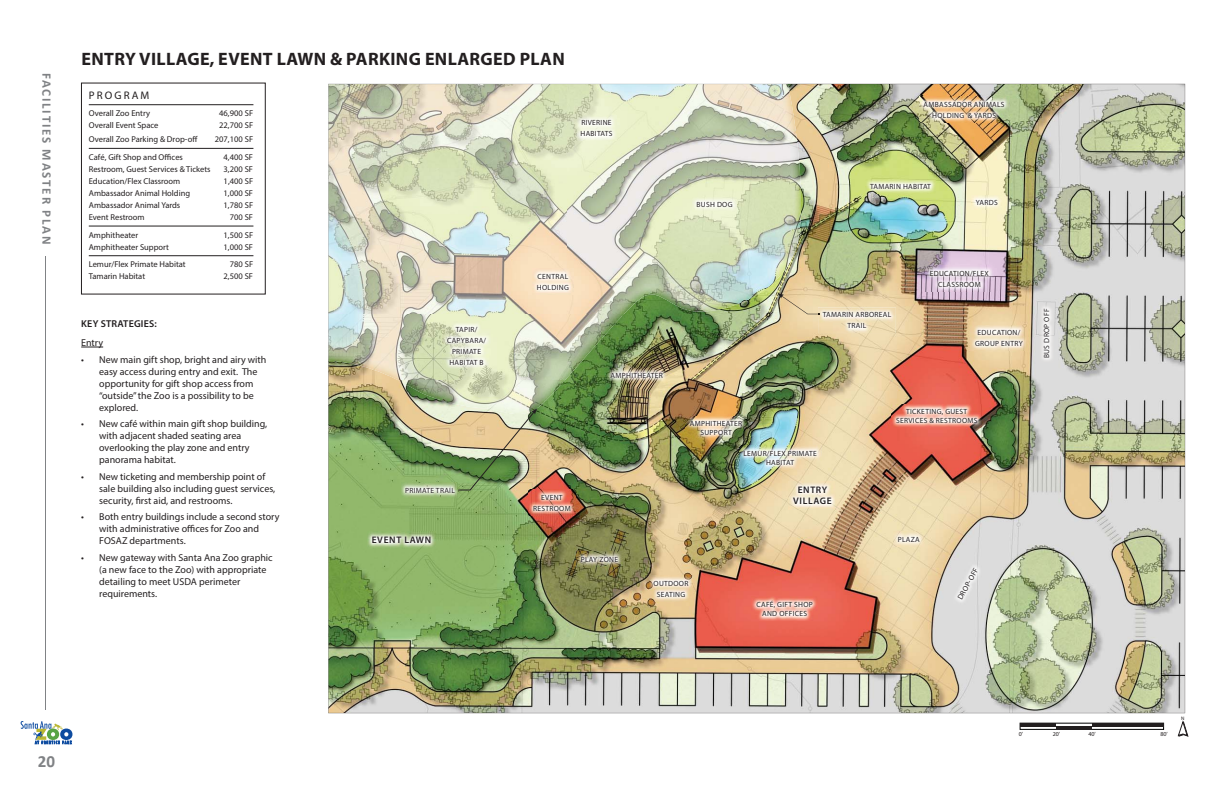
<style>
.page{position:relative;width:1224px;height:792px;background:#fff}
.page>*{position:absolute;margin:0;border:0;box-sizing:border-box;transform-origin:0 0}
.t1{font:700 18px "Myriad Pro";letter-spacing:.02em;color:#231f20}
.t2{font:700 17px "Calibri";color:#808285}
.t3{font:700 13px "Calibri";letter-spacing:.14em;color:#808285}
.t4{font:11px "Myriad Pro";letter-spacing:.19em;color:#231f20}
.t5{font:10px/12px "Myriad Pro";color:#231f20}
.t6{font:600 10px "Myriad Pro";letter-spacing:.02em;color:#231f20}
.t7{font:600 9.5px/11px "Myriad Pro";letter-spacing:.07em;color:#231f20;text-align:center}
.t8{font:8.5px "Myriad Pro";color:#231f20}
.t9{font:7.5px/11px "Myriad Pro";letter-spacing:.04em;color:#231f20;text-align:center}
.t10{font:6px "Myriad Pro";color:#231f20}
.t11{font:5px "Myriad Pro";color:#231f20}
</style>
<div class="page">
<svg style="left:21px;top:721px;width:51px;height:23px"></svg>
<img style="left:328px;top:84px;width:857px;height:629px">
<img style="left:788px;top:84px;width:14px;height:209px">
<img style="left:329px;top:361px;width:273px;height:20px">
<img style="left:396px;top:381px;width:172px;height:33px">
<img style="left:330px;top:119px;width:458px;height:242px">
<img style="left:328px;top:84px;width:460px;height:35px">
<img style="left:328px;top:118px;width:2px;height:243px">
<svg style="left:81px;top:347px;width:22px;height:1px"></svg>
<hr style="left:89px;top:104px;width:164px;height:1px;background:#231f20">
<hr style="left:89px;top:148px;width:164px;height:1px;background:#231f20">
<hr style="left:89px;top:226px;width:164px;height:1px;background:#231f20">
<hr style="left:89px;top:255px;width:164px;height:1px;background:#231f20">
<div style="left:81px;top:83px;width:185px;height:211px;border:1px solid #231f20"></div>
<svg style="left:1022px;top:726px;width:140px;height:1px"></svg>
<div style="left:1020px;top:723px;width:144px;height:7px;border:1px solid #010202"></div>
<hr style="left:1020px;top:723px;width:36px;height:3px;background:#231f20">
<hr style="left:1056px;top:726px;width:36px;height:3px;background:#231f20">
<hr style="left:1092px;top:723px;width:72px;height:3px;background:#231f20">
<svg style="left:1178px;top:721px;width:10px;height:15px"></svg>
<hr style="left:45px;top:257px;width:1px;height:453px;background:#808285">
<img style="left:443px;top:322px;width:48px;height:47px">
<img style="left:533px;top:269px;width:40px;height:25px">
<img style="left:576px;top:116px;width:41px;height:25px">
<img style="left:692px;top:197px;width:45px;height:15px">
<img style="left:789px;top:482px;width:47px;height:27px">
<img style="left:953px;top:563px;width:29px;height:42px">
<img style="left:577px;top:552px;width:45px;height:14px">
<img style="left:401px;top:483px;width:59px;height:14px">
<img style="left:752px;top:596px;width:65px;height:25px">
<img style="left:892px;top:404px;width:90px;height:23px">
<img style="left:458px;top:408px;width:79px;height:83px">
<img style="left:529px;top:490px;width:46px;height:25px">
<img style="left:367px;top:532px;width:68px;height:16px">
<img style="left:649px;top:576px;width:44px;height:25px">
<img style="left:894px;top:532px;width:30px;height:14px">
<img style="left:606px;top:368px;width:61px;height:14px">
<img style="left:685px;top:416px;width:62px;height:23px">
<img style="left:739px;top:446px;width:82px;height:23px">
<img style="left:971px;top:325px;width:56px;height:26px">
<img style="left:1039px;top:304px;width:15px;height:58px">
<img style="left:818px;top:307px;width:78px;height:26px">
<svg style="left:778px;top:293px;width:41px;height:22px"></svg>
<img style="left:866px;top:179px;width:70px;height:15px">
<img style="left:971px;top:195px;width:31px;height:14px">
<img style="left:926px;top:266px;width:68px;height:25px">
<img style="left:919px;top:97px;width:90px;height:26px">
<h3 class="t3" style="left:52px;top:73px;width:173px;rotate:90deg">FACILITIES MASTER PLAN</h3>
<h1 class="t1" style="left:81px;top:53px;width:485px">ENTRY VILLAGE, EVENT LAWN &amp; PARKING ENLARGED PLAN</h1>
<p class="t4" style="left:89px;top:91px;width:62px">PROGRAM</p>
<p class="t8" style="left:89px;top:110px;width:63px">Overall Zoo Entry</p>
<p class="t8" style="left:219px;top:110px;width:35px">46,900 SF</p>
<p class="t8" style="left:89px;top:122px;width:71px">Overall Event Space</p>
<p class="t8" style="left:219px;top:122px;width:35px">22,700 SF</p>
<p class="t8" style="left:89px;top:136px;width:110px">Overall Zoo Parking &amp; Drop-off</p>
<p class="t8" style="left:215px;top:136px;width:40px">207,100 SF</p>
<p class="t8" style="left:89px;top:154px;width:96px">Café, Gift Shop and Offices</p>
<p class="t8" style="left:224px;top:154px;width:31px">4,400 SF</p>
<p class="t8" style="left:89px;top:166px;width:123px">Restroom, Guest Services &amp; Tickets</p>
<p class="t8" style="left:224px;top:166px;width:31px">3,200 SF</p>
<p class="t8" style="left:89px;top:178px;width:93px">Education/Flex Classroom</p>
<p class="t8" style="left:224px;top:178px;width:31px">1,400 SF</p>
<p class="t8" style="left:89px;top:190px;width:103px">Ambassador Animal Holding</p>
<p class="t8" style="left:224px;top:190px;width:31px">1,000 SF</p>
<p class="t8" style="left:89px;top:202px;width:93px">Ambassador Animal Yards</p>
<p class="t8" style="left:224px;top:202px;width:31px">1,780 SF</p>
<p class="t8" style="left:89px;top:214px;width:57px">Event Restroom</p>
<p class="t8" style="left:230px;top:214px;width:25px">700 SF</p>
<p class="t8" style="left:89px;top:232px;width:51px">Amphitheater</p>
<p class="t8" style="left:224px;top:232px;width:31px">1,500 SF</p>
<p class="t8" style="left:89px;top:244px;width:82px">Amphitheater Support</p>
<p class="t8" style="left:224px;top:244px;width:31px">1,000 SF</p>
<p class="t8" style="left:89px;top:261px;width:98px">Lemur/Flex Primate Habitat</p>
<p class="t8" style="left:230px;top:261px;width:25px">780 SF</p>
<p class="t8" style="left:89px;top:273px;width:58px">Tamarin Habitat</p>
<p class="t8" style="left:224px;top:273px;width:31px">2,500 SF</p>
<p class="t6" style="left:81px;top:317px;width:77px">KEY STRATEGIES:</p>
<p class="t5" style="left:81px;top:338px;width:23px">Entry</p>
<p class="t5" style="left:99px;top:354px;width:169px;text-indent:-18px">• New main gift shop, bright and airy with easy access during entry and exit. The opportunity for gift shop access from “outside” the Zoo is a possibility to be explored.</p>
<p class="t5" style="left:99px;top:419px;width:170px;text-indent:-18px">• New café within main gift shop building, with adjacent shaded seating area overlooking the play zone and entry panorama habitat.</p>
<p class="t5" style="left:99px;top:471px;width:178px;text-indent:-18px">• New ticketing and membership point of sale building also including guest services, security, first aid, and restrooms.</p>
<p class="t5" style="left:99px;top:512px;width:182px;text-indent:-18px">• Both entry buildings include a second story with administrative offices for Zoo and<br>FOSAZ departments.</p>
<p class="t5" style="left:99px;top:552px;width:175px;text-indent:-18px">• New gateway with Santa Ana Zoo graphic (a new face to the Zoo) with appropriate detailing to meet USDA perimeter requirements.</p>
<p class="t9" style="left:447px;top:324px;width:41px">TAPIR/<br>CAPYBARA/<br>PRIMATE<br>HABITAT B</p>
<p class="t9" style="left:537px;top:271px;width:33px;text-align:left">CENTRAL<br>HOLDING</p>
<p class="t9" style="left:405px;top:485px;width:51px">PRIMATE TRAIL</p>
<p class="t7" style="left:372px;top:534px;width:61px">EVENT LAWN</p>
<p class="t9" style="left:533px;top:492px;width:39px">EVENT<br>RESTROOM</p>
<p class="t9" style="left:580px;top:118px;width:33px;text-align:left">RIVERINE<br>HABITATS</p>
<p class="t9" style="left:611px;top:371px;width:54px">AMPHITHEATER</p>
<p class="t9" style="left:581px;top:554px;width:39px">PLAY ZONE</p>
<p class="t9" style="left:924px;top:100px;width:83px">AMBASSADOR ANIMALS<br>HOLDING &amp; YARDS</p>
<p class="t9" style="left:697px;top:200px;width:38px">BUSH DOG</p>
<p class="t9" style="left:690px;top:420px;width:54px;line-height:9px">AMPHITHEATER<br>SUPPORT</p>
<p class="t9" style="left:870px;top:182px;width:62px">TAMARIN HABITAT</p>
<p class="t9" style="left:976px;top:198px;width:23px">YARDS</p>
<p class="t9" style="left:823px;top:310px;width:70px">TAMARIN ARBOREAL<br>TRAIL</p>
<p class="t9" style="left:930px;top:268px;width:61px">EDUCATION/FLEX<br>CLASSROOM</p>
<p class="t9" style="left:975px;top:328px;width:49px">EDUCATION/<br>GROUP ENTRY</p>
<p class="t9" style="left:896px;top:408px;width:83px;line-height:9px">TICKETING, GUEST<br>SERVICES &amp; RESTROOMS</p>
<p class="t9" style="left:743px;top:450px;width:75px;line-height:9px">LEMUR/FLEX PRIMATE<br>HABITAT</p>
<p class="t7" style="left:793px;top:484px;width:40px">ENTRY<br>VILLAGE</p>
<p class="t9" style="left:898px;top:534px;width:24px">PLAZA</p>
<p class="t9" style="left:654px;top:578px;width:36px">OUTDOOR<br>SEATING</p>
<p class="t9" style="left:756px;top:601px;width:58px;line-height:9px">CAFÉ, GIFT SHOP<br>AND OFFICES</p>
<p class="t9" style="left:955px;top:597px;width:37px;rotate:-61deg">DROP-OFF</p>
<p class="t9" style="left:1042px;top:358px;width:51px;rotate:-90deg">BUS DROP OFF</p>
<h2 class="t2" style="left:38px;top:755px;width:19px">20</h2>
<p class="t10" style="left:1019px;top:732px;width:6px">0’</p>
<p class="t10" style="left:1053px;top:732px;width:9px">20’</p>
<p class="t10" style="left:1160px;top:732px;width:9px">80’</p>
<p class="t10" style="left:1088px;top:732px;width:9px">40’</p>
<p class="t11" style="left:1181px;top:717px;width:5px">N</p>
</div>
